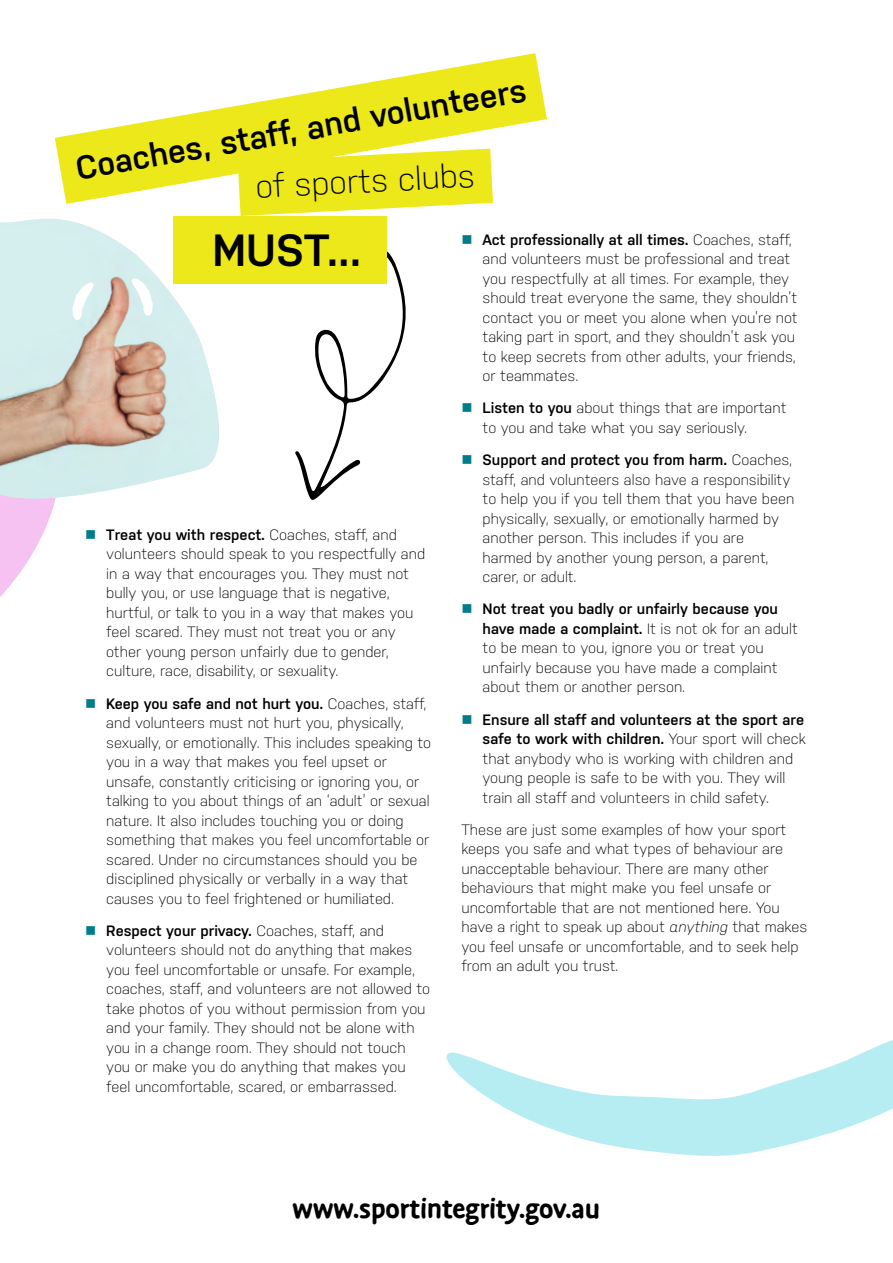
<style>
.page{position:relative;width:893px;height:1263px;background:#fff}
.page>*{position:absolute;margin:0;border:0;box-sizing:border-box;transform-origin:0 0}
.t1{font:600 45px "Nudista";color:#000}
.t2{font:600 33px "Nudista";color:#000}
.t3{font:300 33px "Nudista";color:#000}
.t4{font:700 30px "Duper";color:#000}
.t5{font:300 15px/19.5px "Nudista";color:#000}
.s1{color:#007d8a}
.s2{font-weight:600}
.s3{font-style:italic}
</style>
<div class="page">
<svg style="left:0;top:533px;width:43px;height:64px"></svg>
<svg style="left:0;top:216px;width:174px;height:317px"></svg>
<img style="left:0;top:219px;width:234px;height:284px">
<svg style="left:72px;top:282px;width:22px;height:38px"></svg>
<svg style="left:131px;top:278px;width:22px;height:38px"></svg>
<svg style="left:295px;top:251px;width:111px;height:249px"></svg>
<svg style="left:446px;top:1040px;width:447px;height:116px"></svg>
<svg style="left:55px;top:53px;width:492px;height:151px;fill:#ece81a"></svg>
<svg style="left:238px;top:149px;width:255px;height:67px;background:#eeea37"></svg>
<div style="left:174px;top:216px;width:213px;height:67px;background:#ece81a"></div>
<h2 class="t2" style="left:73px;top:150px;width:458px;rotate:-10deg">Coaches, staff, and volunteers</h2>
<h2 class="t3" style="left:255px;top:168px;width:221px;rotate:-3deg">of sports clubs</h2>
<h1 class="t1" style="left:212px;top:225px;width:150px">MUST...</h1>
<p class="t5" style="left:483px;top:229px;width:317px;text-indent:-21px"><span class="s1">■</span> <span class="s2">Act professionally at all times.</span> Coaches, staff, and volunteers must be professional and treat you respectfully at all times. For example, they should treat everyone the same, they shouldn’t contact you or meet you alone when you’re not taking part in sport, and they shouldn’t ask you to keep secrets from other adults, your friends, or teammates.</p>
<p class="t5" style="left:483px;top:398px;width:305px;text-indent:-21px"><span class="s1">■</span> <span class="s2">Listen to you</span> about things that are important to you and take what you say seriously.</p>
<p class="t5" style="left:483px;top:450px;width:313px;text-indent:-21px"><span class="s1">■</span> <span class="s2">Support and protect you from harm.</span> Coaches, staff, and volunteers also have a responsibility to help you if you tell them that you have been physically, sexually, or emotionally harmed by another person. This includes if you are harmed by another young person, a parent, carer, or adult.</p>
<p class="t5" style="left:483px;top:599px;width:317px;text-indent:-21px"><span class="s1">■</span> <span class="s2">Not treat you badly or unfairly because you have made a complaint.</span> It is not ok for an adult to be mean to you, ignore you or treat you unfairly because you have made a complaint about them or another person.</p>
<p class="t5" style="left:483px;top:709px;width:324px;text-indent:-21px"><span class="s1">■</span> <span class="s2">Ensure all staff and volunteers at the sport are safe to work with children.</span> Your sport will check that anybody who is working with children and young people is safe to be with you. They will train all staff and volunteers in child safety.</p>
<p class="t5" style="left:461px;top:820px;width:347px">These are just some examples of how your sport keeps you safe and what types of behaviour are unacceptable behaviour. There are many other behaviours that might make you feel unsafe or uncomfortable that are not mentioned here. You have a right to speak up about <span class="s3">anything</span> that makes you feel unsafe or uncomfortable, and to seek help from an adult you trust.</p>
<p class="t5" style="left:106px;top:525px;width:320px;text-indent:-21px"><span class="s1">■</span> <span class="s2">Treat you with respect.</span> Coaches, staff, and volunteers should speak to you respectfully and in a way that encourages you. They must not bully you, or use language that is negative, hurtful, or talk to you in a way that makes you feel scared. They must not treat you or any other young person unfairly due to gender, culture, race, disability, or sexuality.</p>
<p class="t5" style="left:106px;top:693px;width:326px;text-indent:-21px"><span class="s1">■</span> <span class="s2">Keep you safe and not hurt you.</span> Coaches, staff, and volunteers must not hurt you, physically, sexually, or emotionally. This includes speaking to you in a way that makes you feel upset or unsafe, constantly criticising or ignoring you, or talking to you about things of an ‘adult’ or sexual nature. It also includes touching you or doing something that makes you feel uncomfortable or scared. Under no circumstances should you be disciplined physically or verbally in a way that causes you to feel frightened or humiliated.</p>
<p class="t5" style="left:106px;top:921px;width:325px;text-indent:-21px"><span class="s1">■</span> <span class="s2">Respect your privacy.</span> Coaches, staff, and volunteers should not do anything that makes you feel uncomfortable or unsafe. For example, coaches, staff, and volunteers are not allowed to take photos of you without permission from you and your family. They should not be alone with you in a change room. They should not touch you or make you do anything that makes you feel uncomfortable, scared, or embarrassed.</p>
<h3 class="t4" style="left:293px;top:1191px;width:309px">www .sportintegrity .gov .au</h3>
</div>
